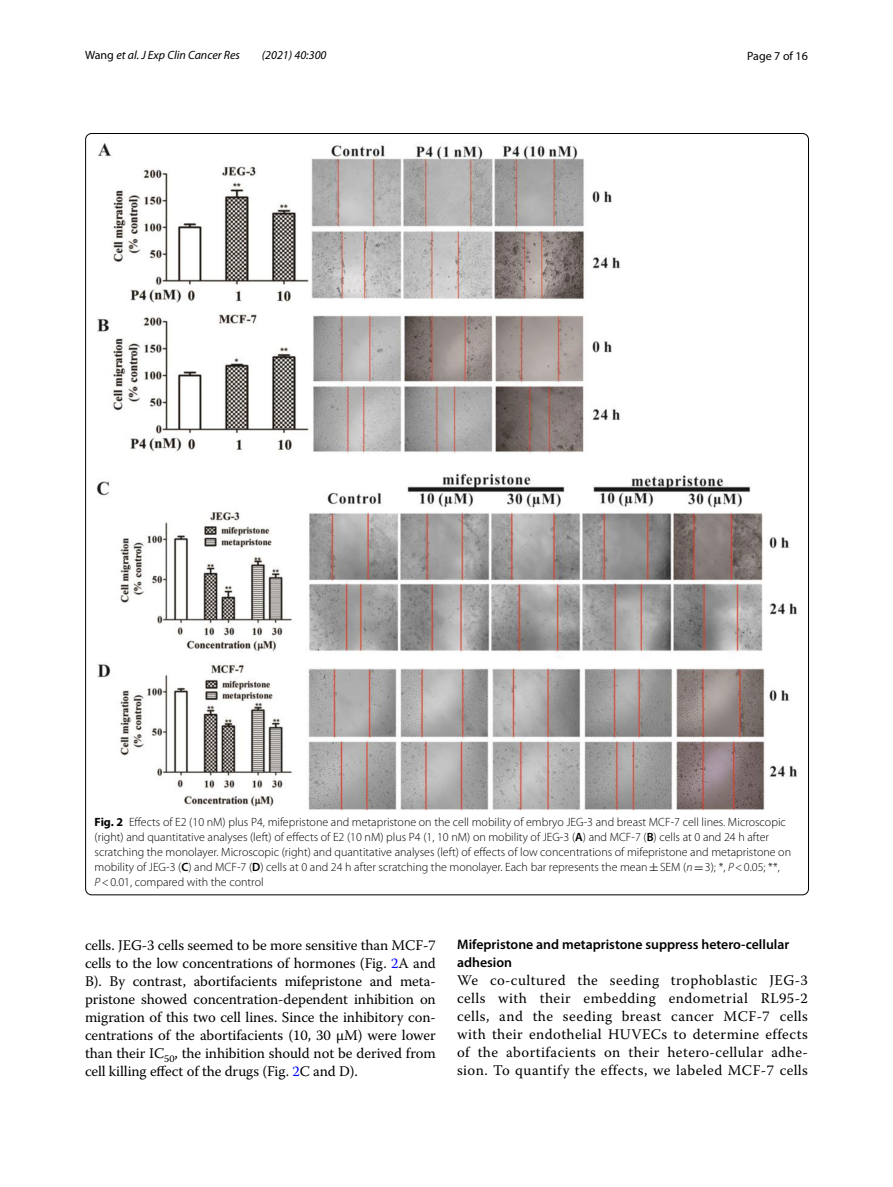
<style>
.page{position:relative;width:893px;height:1187px;background:#fff}
.page>*{position:absolute;margin:0;border:0;box-sizing:border-box;transform-origin:0 0}
.t1{font:14.7px/18px "Warnock Pro";letter-spacing:.01em;color:#000;text-align:justify}
.t2{font:600 13.8px/18px "Myriad Pro";color:#000}
.t3{font:300 12px/15px "Myriad Pro";color:#000}
.t4{font:italic 12px "Myriad Pro";color:#000}
.t5{font:12px "Myriad Pro";color:#000}
.s1{font-style:normal}
.s2{font-weight:700}
.s3{font-weight:600}
.s4{font-family:"MTSY";font-weight:400}
.s5{font-style:italic}
.s6{color:#00f}
</style>
<div class="page">
<img style="left:97px;top:143px;width:700px;height:667px">
<p class="t4" style="left:85px;top:48px;width:156px"><span class="s1">Wang</span> et al. J Exp Clin Cancer Res</p>
<p class="t4" style="left:262px;top:48px;width:66px">(2021) 40:300</p>
<p class="t5" style="left:747px;top:48px;width:62px">Page 7 of 16</p>
<p class="t3" style="left:95px;top:814px;width:698px"><span class="s2">Fig. 2</span> Effects of E2 (10 nM) plus P4, mifepristone and metapristone on the cell mobility of embryo JEG-3 and breast MCF-7 cell lines. Microscopic (right) and quantitative analyses (left) of effects of E2 (10 nM) plus P4 (1, 10 nM) on mobility of JEG-3 (<span class="s3">A</span>) and MCF-7 (<span class="s3">B</span>) cells at 0 and 24 h after scratching the monolayer. Microscopic (right) and quantitative analyses (left) of effects of low concentrations of mifepristone and metapristone on mobility of JEG-3 (<span class="s3">C</span>) and MCF-7 (<span class="s3">D</span>) cells at 0 and 24 h after scratching the monolayer. Each bar represents the mean<span class="s4">±</span>SEM (<span class="s5">n</span><span class="s4">=</span>3); *, <span class="s5">P</span>&lt;0.05; **, <span class="s5">P</span>&lt;0.01, compared with the control</p>
<p class="t1" style="left:85px;top:935px;width:352px">cells. JEG-3 cells seemed to be more sensitive than MCF-7 cells to the low concentrations of hormones (Fig. <span class="s6">2</span>A and B). By contrast, abortifacients mifepristone and meta&shy;pristone showed concentration-dependent inhibition on migration of this two cell lines. Since the inhibitory con&shy;centrations of the abortifacients (10, 30 µM) were lower than their IC<sub>50</sub>, the inhibition should not be derived from cell killing effect of the drugs (Fig. <span class="s6">2</span>C and D).</p>
<p class="t2" style="left:457px;top:935px;width:334px">Mifepristone and metapristone suppress hetero‑cellular adhesion</p>
<p class="t1" style="left:457px;top:971px;width:352px">We co-cultured the seeding trophoblastic JEG-3 cells with their embedding endometrial RL95-2 cells, and the seeding breast cancer MCF-7 cells with their endothelial HUVECs to determine effects of the abortifacients on their hetero-cellular adhe&shy;sion. To quantify the effects, we labeled MCF-7 cells</p>
</div>
